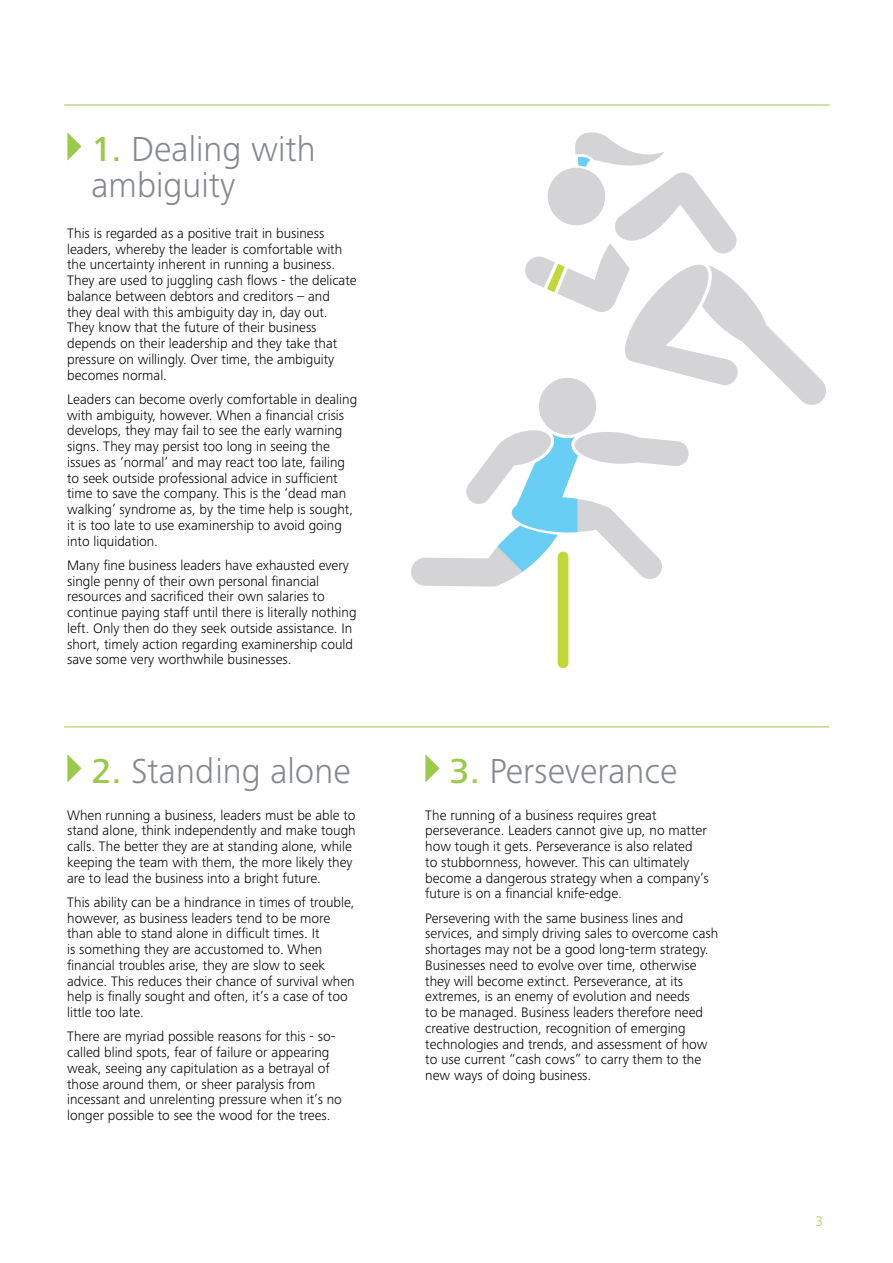
<style>
.page{position:relative;width:893px;height:1263px;background:#fff}
.page>*{position:absolute;margin:0;border:0;box-sizing:border-box;transform-origin:0 0}
.t1{font:300 36px/36px "Frutiger Next Pro";color:#85888d}
.t2{font:300 14.25px/15.8px "Frutiger Next Pro";color:#000}
.t3{font:300 14.25px "Frutiger Next Pro";color:#99ca49}
.s1{font-weight:500;color:#99ca49}
</style>
<div class="page">
<hr style="left:64px;top:105px;width:766px;height:1px;background:#99ca49">
<hr style="left:64px;top:726px;width:765px;height:1px;background:#99ca49">
<svg style="left:67px;top:132px;width:14px;height:29px"></svg>
<svg style="left:67px;top:754px;width:14px;height:28px"></svg>
<svg style="left:425px;top:754px;width:15px;height:28px"></svg>
<div style="left:539px;top:378px;width:57px;height:57px;background:#d4d4d6;border-radius:50%"></div>
<div style="left:558px;top:552px;width:10px;height:116px;background:#c1d837;border-radius:5px"></div>
<svg style="left:411px;top:430px;width:278px;height:157px"></svg>
<svg style="left:525px;top:132px;width:301px;height:273px"></svg>
<h1 class="t1" style="left:91px;top:131px;width:226px"><span class="s1">1.</span> Dealing with ambiguity</h1>
<p class="t2" style="left:67px;top:225px;width:291px">This is regarded as a positive trait in business leaders, whereby the leader is comfortable with the uncertainty inherent in running a business.<br>They are used to juggling cash flows - the delicate balance between debtors and creditors – and they deal with this ambiguity day in, day out.<br>They know that the future of their business depends on their leadership and they take that pressure on willingly. Over time, the ambiguity becomes normal.</p>
<p class="t2" style="left:67px;top:391px;width:292px">Leaders can become overly comfortable in dealing with ambiguity, however. When a financial crisis develops, they may fail to see the early warning signs. They may persist too long in seeing the issues as ‘normal’ and may react too late, failing to seek outside professional advice in sufficient time to save the company. This is the ‘dead man walking’ syndrome as, by the time help is sought, it is too late to use examinership to avoid going into liquidation.</p>
<p class="t2" style="left:67px;top:557px;width:291px">Many fine business leaders have exhausted every single penny of their own personal financial resources and sacrificed their own salaries to continue paying staff until there is literally nothing left. Only then do they seek outside assistance. In short, timely action regarding examinership could save some very worthwhile businesses.</p>
<h1 class="t1" style="left:91px;top:752px;width:261px"><span class="s1">2.</span> Standing alone</h1>
<p class="t2" style="left:67px;top:807px;width:290px">When running a business, leaders must be able to stand alone, think independently and make tough calls. The better they are at standing alone, while keeping the team with them, the more likely they are to lead the business into a bright future.</p>
<p class="t2" style="left:67px;top:894px;width:289px">This ability can be a hindrance in times of trouble, however, as business leaders tend to be more than able to stand alone in difficult times. It<br>is something they are accustomed to. When financial troubles arise, they are slow to seek advice. This reduces their chance of survival when help is finally sought and often, it’s a case of too little too late.</p>
<p class="t2" style="left:67px;top:1029px;width:276px">There are myriad possible reasons for this - so&shy;called blind spots, fear of failure or appearing weak, seeing any capitulation as a betrayal of those around them, or sheer paralysis from incessant and unrelenting pressure when it’s no longer possible to see the wood for the trees.</p>
<h1 class="t1" style="left:449px;top:752px;width:229px"><span class="s1">3.</span> Perseverance</h1>
<p class="t2" style="left:425px;top:807px;width:285px">The running of a business requires great perseverance. Leaders cannot give up, no matter how tough it gets. Perseverance is also related<br>to stubbornness, however. This can ultimately become a dangerous strategy when a company’s future is on a financial knife-edge.</p>
<p class="t2" style="left:425px;top:910px;width:295px">Persevering with the same business lines and services, and simply driving sales to overcome cash shortages may not be a good long-term strategy.<br>Businesses need to evolve over time, otherwise they will become extinct. Perseverance, at its extremes, is an enemy of evolution and needs<br>to be managed. Business leaders therefore need creative destruction, recognition of emerging technologies and trends, and assessment of how to use current “cash cows” to carry them to the new ways of doing business.</p>
<p class="t3" style="left:816px;top:1213px;width:9px">3</p>
</div>
